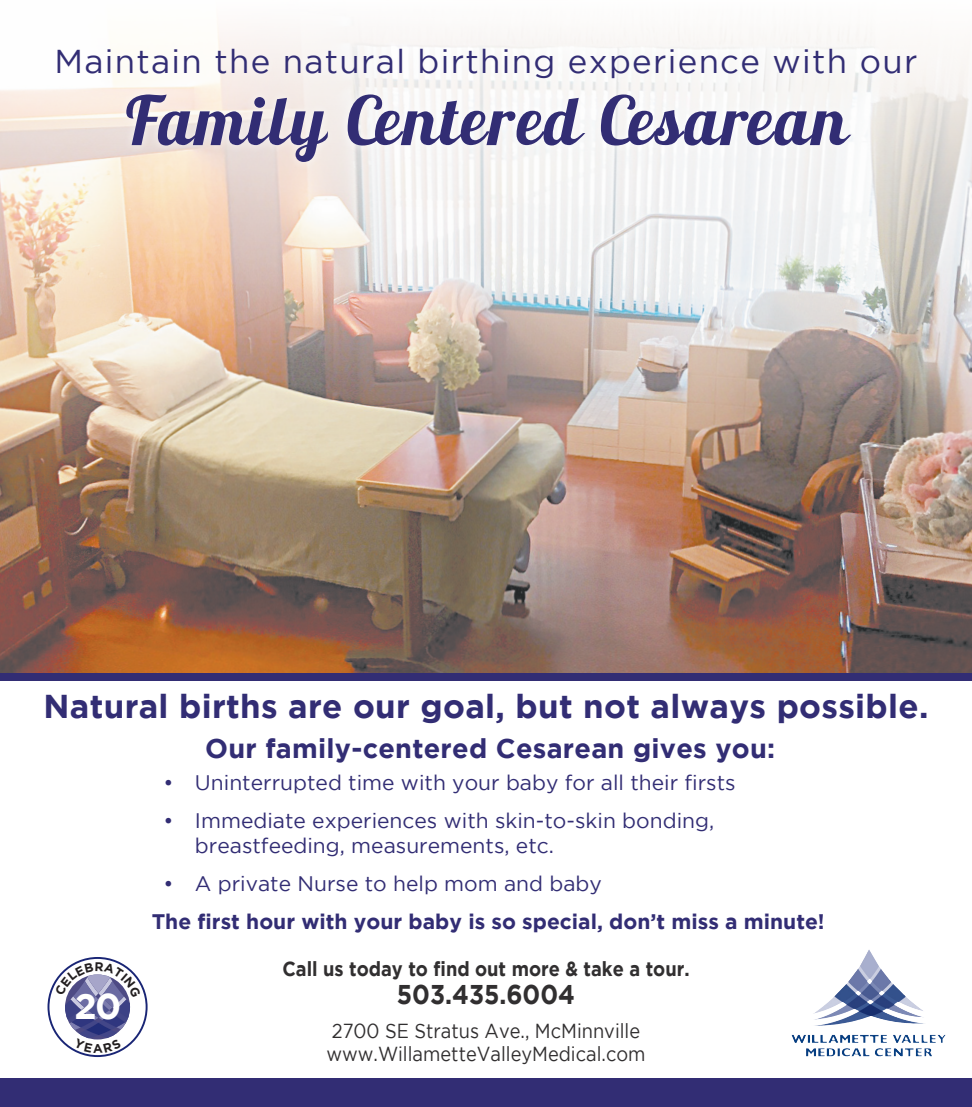
<style>
.page{position:relative;width:972px;height:1107px;background:#fff}
.page>*{position:absolute;margin:0;border:0;box-sizing:border-box;transform-origin:0 0}
.t1{font:67.5px "Lobster 1.0";letter-spacing:.04em;color:#322d74}
.t2{font:700 35.85px "Gotham";color:#fff}
.t3{font:700 33px "Gotham";letter-spacing:.01em;color:#322d74}
.t4{font:33px "Gotham";letter-spacing:.04em;color:#322d74}
.t5{font:700 27.15px "Gotham";color:#312f30;scale:.9 1}
.t6{font:700 27px "Gotham";letter-spacing:.01em;color:#322d74}
.t7{font:21px/24.6px "Gotham";color:#322d74}
.t8{font:700 21px "Gotham";color:#322d74}
.t9{font:20.25px "Gotham";color:#312f30;scale:.9 1}
.t10{font:700 20.25px "Gotham";color:#312f30;scale:.9 1}
</style>
<div class="page">
<div style="left:0;top:1078px;width:972px;height:29px;background:#322d74"></div>
<div style="left:0;top:672px;width:972px;height:9px;background:#322d74"></div>
<img style="left:824px;top:952px;width:44px;height:54px">
<svg style="left:48px;top:958px;width:99px;height:98px"></svg>
<div style="left:48px;top:957px;width:100px;height:100px;border:2px solid #192575;border-radius:50%"></div>
<img style="left:0;top:475px;width:972px;height:197px">
<img style="left:0;top:23px;width:972px;height:452px">
<div style="left:48px;top:40px;width:877px;height:131px;background:#fff;opacity:.75"></div>
<svg style="left:55px;top:962px;width:86px;height:91px"></svg>
<p class="t4" style="left:55px;top:43px;width:864px">Maintain the natural birthing experience with our</p>
<p class="t1" style="left:126px;top:78px;width:722px">Family Centered Cesarean</p>
<p class="t3" style="left:43px;top:687px;width:887px">Natural births are our goal, but not always possible.</p>
<p class="t6" style="left:205px;top:732px;width:572px">Our family-centered Cesarean gives you:</p>
<p class="t7" style="left:164px;top:770px;width:574px">• Uninterrupted time with your baby for all their firsts</p>
<p class="t7" style="left:195px;top:808px;width:521px;text-indent:-31px">• Immediate experiences with skin-to-skin bonding, breastfeeding, measurements, etc.</p>
<p class="t7" style="left:164px;top:871px;width:440px">• A private Nurse to help mom and baby</p>
<p class="t2" style="left:75px;top:986px;width:48px">20</p>
<p class="t8" style="left:152px;top:909px;width:675px">The first hour with your baby is so special, don’t miss a minute!</p>
<p class="t10" style="left:282px;top:957px;width:454px">Call us today to find out more &amp; take a tour.</p>
<p class="t5" style="left:397px;top:979px;width:199px">503.435.6004</p>
<p class="t9" style="left:332px;top:1020px;width:344px">2700 SE Stratus Ave., McMinnville</p>
<p class="t9" style="left:326px;top:1042px;width:356px">www.WillametteValleyMedical.com</p>
</div>
